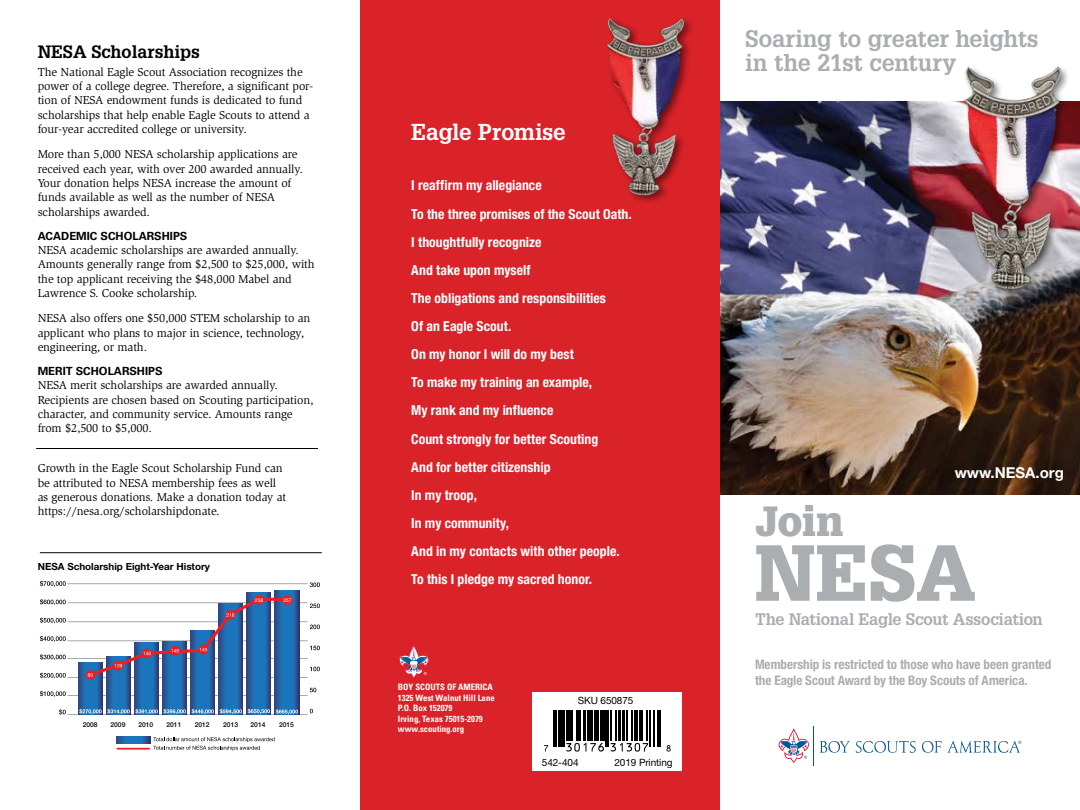
<style>
.page{position:relative;width:1080px;height:810px;background:#fff}
.page>*{position:absolute;margin:0;border:0;box-sizing:border-box;transform-origin:0 0}
.t1{font:900 77.5px "Glypha LT Std";color:#aaaeb1}
.t2{font:900 41.25px "Glypha LT Std";color:#aaaeb1}
.t3{font:700 23.38px/23.4px "Glypha LT Std";letter-spacing:-.01em;color:#aaaeb1}
.t4{font:700 22.5px "Glypha LT Std";letter-spacing:-.01em;color:#fff}
.t5{font:700 17.5px "Glypha LT Pro";color:#000}
.t6{font:700 16.25px "Glypha LT Std";letter-spacing:-.02em;color:#aaaeb1}
.t7{font:700 15px "Helvetica Neue LT Std";color:#fff}
.t8{font:700 condensed 13.75px/28.1px "Helvetica Neue LT Std";color:#fff}
.t9{font:700 condensed 13.12px/16.2px "Helvetica Neue LT Std";letter-spacing:-.005em;color:#aaaeb1}
.t10{font:11.88px/14.4px "Slimbach Std";letter-spacing:-.01em;color:#000}
.t11{font:700 11.25px "Univers LT Pro 65";color:#000}
.t12{font:10px "Helvetica Neue LT Std";letter-spacing:-.01em;color:#000}
.t13{font:700 9.88px "Helvetica Neue LT Std";color:#000}
.t14{font:700 condensed 8.75px/10.5px "Univers LT Std";color:#fff}
.t15{font:500 6.75px "Helvetica Neue LT Std";color:#000}
.t16{font:4.88px "Helvetica Neue LT Std";color:#fff}
</style>
<div class="page">
<svg style="left:820px;top:741px;width:30px;height:12px"></svg>
<svg style="left:856px;top:741px;width:60px;height:12px"></svg>
<svg style="left:922px;top:741px;width:99px;height:12px"></svg>
<svg style="left:779px;top:728px;width:30px;height:35px"></svg>
<hr style="left:813px;top:727px;width:1px;height:39px;background:#005596">
<img style="left:720px;top:101px;width:360px;height:394px">
<div style="left:360px;top:0;width:360px;height:810px;background:#da2229"></div>
<svg style="left:399px;top:645px;width:30px;height:33px"></svg>
<div style="left:532px;top:692px;width:150px;height:79px;background:#fff"></div>
<svg style="left:548px;top:710px;width:119px;height:41px"></svg>
<hr style="left:553px;top:710px;width:2px;height:37px;background:#000">
<hr style="left:556px;top:710px;width:1px;height:37px;background:#000">
<hr style="left:558px;top:710px;width:3px;height:37px;background:#000">
<hr style="left:562px;top:710px;width:3px;height:37px;background:#000">
<hr style="left:566px;top:710px;width:4px;height:31px;background:#000">
<hr style="left:572px;top:710px;width:1px;height:31px;background:#000">
<hr style="left:576px;top:710px;width:2px;height:31px;background:#000">
<hr style="left:579px;top:710px;width:2px;height:31px;background:#000">
<hr style="left:583px;top:710px;width:2px;height:31px;background:#000">
<hr style="left:588px;top:710px;width:1px;height:31px;background:#000">
<hr style="left:590px;top:710px;width:3px;height:31px;background:#000">
<hr style="left:594px;top:710px;width:2px;height:31px;background:#000">
<hr style="left:598px;top:710px;width:1px;height:31px;background:#000">
<hr style="left:600px;top:710px;width:4px;height:31px;background:#000">
<hr style="left:606px;top:710px;width:1px;height:37px;background:#000">
<hr style="left:608px;top:710px;width:1px;height:37px;background:#000">
<hr style="left:610px;top:710px;width:1px;height:31px;background:#000">
<hr style="left:616px;top:710px;width:1px;height:31px;background:#000">
<hr style="left:618px;top:710px;width:2px;height:31px;background:#000">
<hr style="left:623px;top:710px;width:2px;height:31px;background:#000">
<hr style="left:626px;top:710px;width:1px;height:31px;background:#000">
<hr style="left:632px;top:710px;width:1px;height:31px;background:#000">
<hr style="left:634px;top:710px;width:3px;height:31px;background:#000">
<hr style="left:640px;top:710px;width:1px;height:31px;background:#000">
<hr style="left:642px;top:710px;width:1px;height:31px;background:#000">
<hr style="left:646px;top:710px;width:1px;height:31px;background:#000">
<hr style="left:650px;top:710px;width:1px;height:37px;background:#000">
<hr style="left:653px;top:710px;width:1px;height:37px;background:#000">
<hr style="left:658px;top:710px;width:1px;height:37px;background:#000">
<hr style="left:660px;top:710px;width:1px;height:37px;background:#000">
<svg style="left:544px;top:745px;width:4px;height:7px"></svg>
<svg style="left:566px;top:743px;width:38px;height:9px"></svg>
<svg style="left:611px;top:743px;width:37px;height:9px"></svg>
<svg style="left:667px;top:745px;width:4px;height:7px"></svg>
<img style="left:606px;top:18px;width:86px;height:185px">
<img style="left:922px;top:66px;width:158px;height:254px">
<hr style="left:40px;top:552px;width:281px;height:1px;background:#000">
<hr style="left:36px;top:448px;width:282px;height:1px;background:#000">
<hr style="left:68px;top:583px;width:239px;height:1px;background:#a7a9ac">
<hr style="left:68px;top:602px;width:239px;height:1px;background:#a7a9ac">
<hr style="left:68px;top:622px;width:239px;height:1px;background:#a7a9ac">
<hr style="left:68px;top:641px;width:239px;height:1px;background:#a7a9ac">
<hr style="left:68px;top:658px;width:239px;height:1px;background:#a7a9ac">
<hr style="left:68px;top:677px;width:239px;height:1px;background:#a7a9ac">
<hr style="left:68px;top:695px;width:239px;height:1px;background:#a7a9ac">
<hr style="left:68px;top:714px;width:239px;height:1px;background:#a7a9ac">
<svg style="left:78px;top:663px;width:25px;height:52px"></svg>
<svg style="left:106px;top:679px;width:25px;height:36px"></svg>
<svg style="left:135px;top:679px;width:24px;height:36px"></svg>
<svg style="left:79px;top:709px;width:79px;height:5px"></svg>
<svg style="left:163px;top:679px;width:24px;height:36px"></svg>
<svg style="left:164px;top:709px;width:22px;height:5px"></svg>
<svg style="left:191px;top:679px;width:24px;height:36px"></svg>
<svg style="left:192px;top:709px;width:22px;height:5px"></svg>
<svg style="left:219px;top:679px;width:24px;height:36px"></svg>
<svg style="left:220px;top:709px;width:22px;height:5px"></svg>
<svg style="left:247px;top:593px;width:24px;height:122px"></svg>
<svg style="left:248px;top:709px;width:22px;height:5px"></svg>
<svg style="left:275px;top:590px;width:24px;height:125px;background:#2462a3"></svg>
<svg style="left:276px;top:709px;width:22px;height:5px"></svg>
<svg style="left:40px;top:581px;width:26px;height:6px"></svg>
<svg style="left:40px;top:599px;width:26px;height:6px"></svg>
<svg style="left:40px;top:617px;width:26px;height:6px"></svg>
<svg style="left:40px;top:636px;width:26px;height:6px"></svg>
<svg style="left:40px;top:654px;width:26px;height:6px"></svg>
<svg style="left:40px;top:672px;width:26px;height:7px"></svg>
<svg style="left:40px;top:691px;width:26px;height:6px"></svg>
<svg style="left:59px;top:709px;width:7px;height:6px"></svg>
<svg style="left:310px;top:583px;width:10px;height:4px"></svg>
<svg style="left:310px;top:604px;width:10px;height:4px"></svg>
<svg style="left:310px;top:625px;width:10px;height:4px"></svg>
<svg style="left:310px;top:646px;width:10px;height:4px"></svg>
<svg style="left:310px;top:667px;width:10px;height:4px"></svg>
<svg style="left:310px;top:688px;width:6px;height:4px"></svg>
<hr style="left:117px;top:748px;width:32px;height:2px;background:#ed1d24">
<svg style="left:153px;top:737px;width:122px;height:14px"></svg>
<svg style="left:117px;top:737px;width:34px;height:7px"></svg>
<svg style="left:86px;top:596px;width:205px;height:83px"></svg>
<h3 class="t5" style="left:38px;top:40px;width:164px">NESA Scholarships</h3>
<p class="t10" style="left:38px;top:65px;width:277px">The National Eagle Scout Association recognizes the power of a college degree. Therefore, a significant por&shy;tion of NESA endowment funds is dedicated to fund scholarships that help enable Eagle Scouts to attend a four-year accredited college or university.</p>
<p class="t10" style="left:38px;top:147px;width:267px">More than 5,000 NESA scholarship applications are received each year, with over 200 awarded annually.<br>Your donation helps NESA increase the amount of funds available as well as the number of NESA scholarships awarded.</p>
<p class="t11" style="left:38px;top:228px;width:151px">ACADEMIC SCHOLARSHIPS</p>
<p class="t10" style="left:38px;top:243px;width:278px">NESA academic scholarships are awarded annually.<br>Amounts generally range from $2,500 to $25,000, with the top applicant receiving the $48,000 Mabel and Lawrence S. Cooke scholarship.</p>
<p class="t10" style="left:38px;top:311px;width:274px">NESA also offers one $50,000 STEM scholarship to an applicant who plans to major in science, technology, engineering, or math.</p>
<p class="t11" style="left:38px;top:363px;width:126px">MERIT SCHOLARSHIPS</p>
<p class="t10" style="left:38px;top:378px;width:277px">NESA merit scholarships are awarded annually.<br>Recipients are chosen based on Scouting participation, character, and community service. Amounts range from $2,500 to $5,000.</p>
<p class="t10" style="left:38px;top:461px;width:250px">Growth in the Eagle Scout Scholarship Fund can be attributed to NESA membership fees as well as generous donations. Make a donation today at https://nesa.org/scholarshipdonate.</p>
<p class="t13" style="left:38px;top:560px;width:174px">NESA Scholarship Eight-Year History</p>
<p class="t16" style="left:255px;top:597px;width:10px">258</p>
<p class="t16" style="left:283px;top:597px;width:10px">257</p>
<p class="t15" style="left:83px;top:721px;width:16px">2008</p>
<p class="t15" style="left:111px;top:721px;width:16px">2009</p>
<p class="t15" style="left:138px;top:721px;width:16px">2010</p>
<p class="t15" style="left:166px;top:721px;width:16px">2011</p>
<p class="t15" style="left:195px;top:721px;width:16px">2012</p>
<p class="t15" style="left:223px;top:721px;width:16px">2013</p>
<p class="t15" style="left:251px;top:721px;width:16px">2014</p>
<p class="t15" style="left:279px;top:721px;width:16px">2015</p>
<h3 class="t4" style="left:411px;top:118px;width:156px">Eagle Promise</h3>
<p class="t8" style="left:411px;top:171px;width:222px">I reaffirm my allegiance<br>To the three promises of the Scout Oath.<br>I thoughtfully recognize<br>And take upon myself<br>The obligations and responsibilities<br>Of an Eagle Scout.<br>On my honor I will do my best<br>To make my training an example,<br>My rank and my influence<br>Count strongly for better Scouting<br>And for better citizenship<br>In my troop,<br>In my community,<br>And in my contacts with other people.<br>To this I pledge my sacred honor.</p>
<p class="t14" style="left:398px;top:682px;width:98px">BOY SCOUTS OF AMERICA<br>1325 West Walnut Hill Lane<br>P.O. Box 152079<br>Irving, Texas 75015-2079 www.scouting.org</p>
<p class="t12" style="left:578px;top:695px;width:57px">SKU 650875</p>
<p class="t12" style="left:542px;top:757px;width:38px">542-404</p>
<p class="t12" style="left:615px;top:757px;width:60px">2019 Printing</p>
<h3 class="t3" style="left:745px;top:27px;width:295px">Soaring to greater heights in the 21st century</h3>
<p class="t7" style="left:955px;top:463px;width:111px">www.NESA.org</p>
<h2 class="t2" style="left:755px;top:496px;width:90px">Join</h2>
<h1 class="t1" style="left:755px;top:526px;width:223px">NESA</h1>
<h3 class="t6" style="left:755px;top:609px;width:289px">The National Eagle Scout Association</h3>
<p class="t9" style="left:755px;top:656px;width:298px">Membership is restricted to those who have been granted the Eagle Scout Award by the Boy Scouts of America.</p>
</div>
